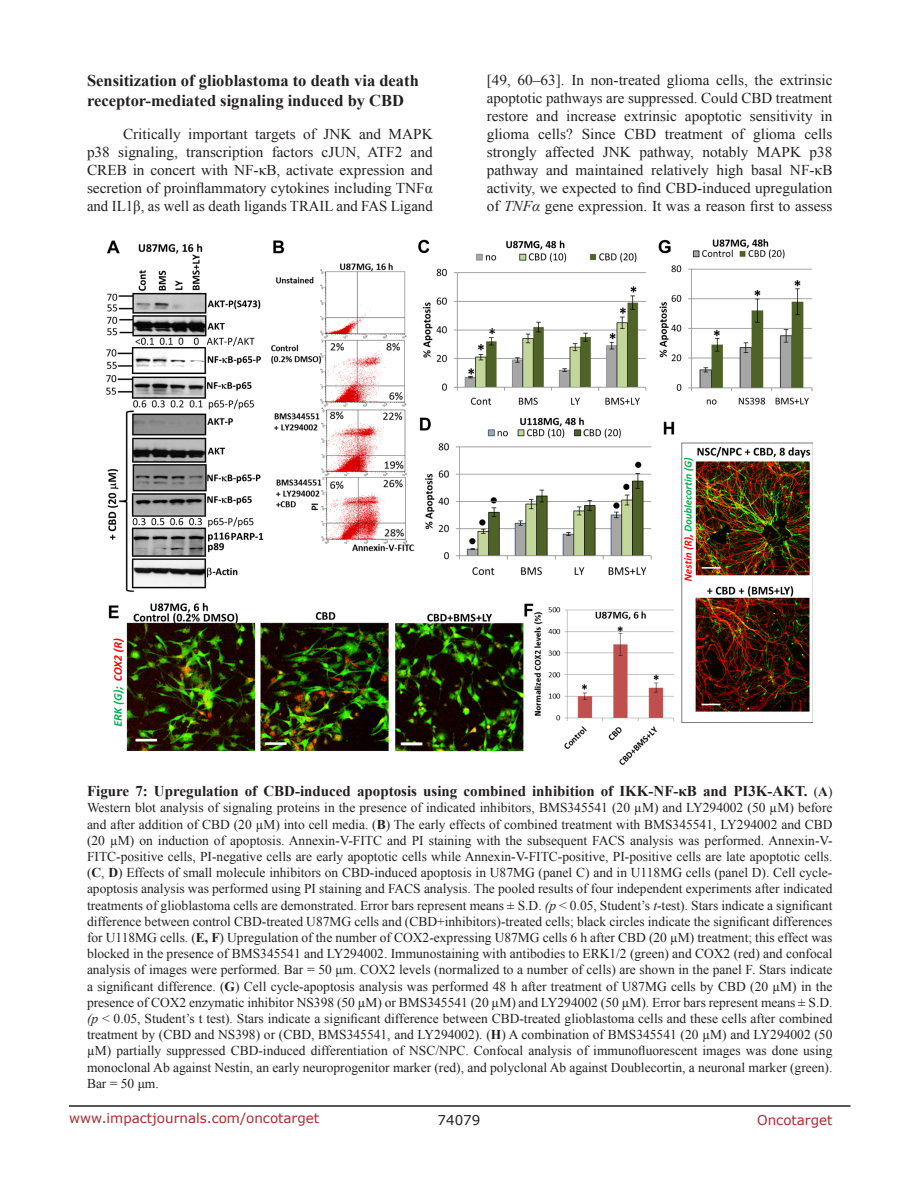
<style>
.page{position:relative;width:918px;height:1188px;background:#fff}
.page>*{position:absolute;margin:0;border:0;box-sizing:border-box;transform-origin:0 0}
.SubHeading_middle{font:700 16.5px/19.8px "Times New Roman";color:#231f20}
.BodyText{font:15px/18px "Times New Roman";color:#231f20;text-align:justify}
.FigureText{font:700 15px "Times New Roman";color:#231f20}
.FigureText-2{font:13.5px/16.2px "Times New Roman";color:#231f20;text-align:justify}
.t1{font:13.5px "Verdana";color:#ac2b31}
.t2{font:13.5px "Verdana";color:#231f20}
.s1{font-style:italic}
.s2{font-weight:400;font-size:13.5px}
.s3{font-size:13.5px}
.s4{font-weight:700}
</style>
<div class="page">
<hr style="left:69px;top:1105px;width:781px;height:2px;background:#231f20">
<img style="left:107px;top:239px;width:706px;height:526px">
<p class="SubHeading_middle" style="left:87px;top:70px;width:333px">Sensitization of glioblastoma to death via death receptor-mediated signaling induced by CBD</p>
<p class="BodyText" style="left:87px;top:125px;width:347px;text-indent:36px">Critically important targets of JNK and MAPK p38 signaling, transcription factors cJUN, ATF2 and CREB in concert with NF-κB, activate expression and secretion of proinflammatory cytokines including TNFα and IL1β, as well as death ligands TRAIL and FAS Ligand</p>
<p class="BodyText" style="left:487px;top:71px;width:347px">[49, 60–63]. In non-treated glioma cells, the extrinsic apoptotic pathways are suppressed. Could CBD treatment restore and increase extrinsic apoptotic sensitivity in glioma cells? Since CBD treatment of glioma cells strongly affected JNK pathway, notably MAPK p38 pathway and maintained relatively high basal NF-κB activity, we expected to find CBD-induced upregulation of <span class="s1">TNFα</span> gene expression. It was a reason first to assess</p>
<p class="FigureText" style="left:87px;top:781px;width:747px">Figure 7: Upregulation of CBD-induced apoptosis using combined inhibition of IKK-NF-κB and PI3K-AKT. <span class="s2">(</span><span class="s3">A</span><span class="s2">)</span></p>
<p class="FigureText-2" style="left:87px;top:800px;width:747px">Western blot analysis of signaling proteins in the presence of indicated inhibitors, BMS345541 (20 µM) and LY294002 (50 µM) before and after addition of CBD (20 µM) into cell media. (<span class="s4">B</span>) The early effects of combined treatment with BMS345541, LY294002 and CBD (20 µM) on induction of apoptosis. Annexin-V-FITC and PI staining with the subsequent FACS analysis was performed. Annexin-V-FITC-positive cells, PI-negative cells are early apoptotic cells while Annexin-V-FITC-positive, PI-positive cells are late apoptotic cells. (<span class="s4">C</span>, <span class="s4">D</span>) Effects of small molecule inhibitors on CBD-induced apoptosis in U87MG (panel C) and in U118MG cells (panel D). Cell cycle&shy;apoptosis analysis was performed using PI staining and FACS analysis. The pooled results of four independent experiments after indicated treatments of glioblastoma cells are demonstrated. Error bars represent means ± S.D. <span class="s1">(p</span> &lt; 0.05, Student’s <span class="s1">t</span>-test). Stars indicate a significant difference between control CBD-treated U87MG cells and (CBD+inhibitors)-treated cells; black circles indicate the significant differences for U118MG cells. (<span class="s4">E, F</span>) Upregulation of the number of COX2-expressing U87MG cells 6 h after CBD (20 µM) treatment; this effect was blocked in the presence of BMS345541 and LY294002. Immunostaining with antibodies to ERK1/2 (green) and COX2 (red) and confocal analysis of images were performed. Bar = 50 μm. COX2 levels (normalized to a number of cells) are shown in the panel F. Stars indicate a significant difference. (<span class="s4">G</span>) Cell cycle-apoptosis analysis was performed 48 h after treatment of U87MG cells by CBD (20 µM) in the presence of COX2 enzymatic inhibitor NS398 (50 µM) or BMS345541 (20 µM) and LY294002 (50 µM). Error bars represent means ± S.D. <span class="s1">(p</span> &lt; 0.05, Student’s t test). Stars indicate a significant difference between CBD-treated glioblastoma cells and these cells after combined treatment by (CBD and NS398) or (CBD, BMS345541, and LY294002). (<span class="s4">H</span>) A combination of BMS345541 (20 µM) and LY294002 (50 µM) partially suppressed CBD-induced differentiation of NSC/NPC. Confocal analysis of immunofluorescent images was done using monoclonal Ab against Nestin, an early neuroprogenitor marker (red), and polyclonal Ab against Doublecortin, a neuronal marker (green).<br>Bar = 50 μm.</p>
<p class="t1" style="left:69px;top:1109px;width:252px">www.impactjournals.com/oncotarget</p>
<p class="t2" style="left:438px;top:1111px;width:44px">74079</p>
<p class="t1" style="left:757px;top:1111px;width:77px">Oncotarget</p>
</div>
